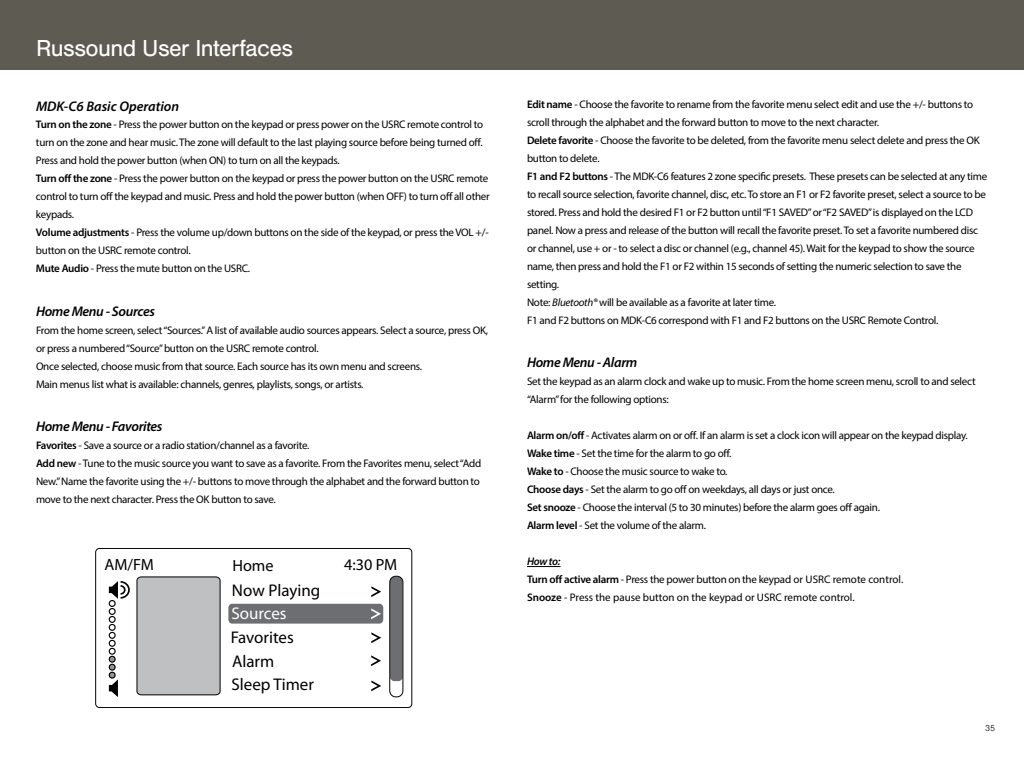
<style>
.page{position:relative;width:1024px;height:768px;background:#fff}
.page>*{position:absolute;margin:0;border:0;box-sizing:border-box;transform-origin:0 0}
.t1{font:24px "Nimbus San";letter-spacing:-.025em;color:#fff}
.t2{font:17px "Myriad";color:#000}
.t3{font:17px "Myriad";color:#fff}
.t4{font:16.2px "Myriad";color:#000}
.t5{font:italic 600 14px "Myriad Pro";letter-spacing:-.025em;color:#000}
.t6{font:italic 600 14px "Myriad Pro";color:#000}
.t7{font:11px/18px "Myriad Pro";letter-spacing:-.025em;color:#000}
.t8{font:11px/18px "Myriad Pro";color:#000}
.t9{font:300 9px "Nimbus San";color:#000}
.s1{font-weight:600}
.s2{font-style:italic}
.s3{font-weight:600;font-style:italic}
</style>
<div class="page">
<div style="left:0;top:0;width:1024px;height:70px;background:#5e5b52"></div>
<hr style="left:527px;top:566px;width:34px;height:1px;background:#000">
<div style="left:95px;top:548px;width:317px;height:160px;border:1px solid #000;border-radius:4px"></div>
<svg style="left:108px;top:576px;width:113px;height:121px"></svg>
<svg style="left:371px;top:586px;width:10px;height:11px"></svg>
<svg style="left:228px;top:604px;width:155px;height:20px;background:#727375"></svg>
<svg style="left:371px;top:632px;width:10px;height:11px"></svg>
<svg style="left:371px;top:655px;width:10px;height:11px"></svg>
<svg style="left:371px;top:681px;width:10px;height:10px"></svg>
<svg style="left:391px;top:577px;width:12px;height:104px"></svg>
<div style="left:389px;top:576px;width:14px;height:121px;border:1px solid #000;border-radius:6px"></div>
<h1 class="t1" style="left:36px;top:35px;width:259px">Russound User Interfaces</h1>
<p class="t6" style="left:36px;top:97px;width:145px">MDK-C6 Basic Operation</p>
<p class="t7" style="left:36px;top:116px;width:455px"><span class="s1">Turn on the zone</span> - Press the power button on the keypad or press power on the USRC remote control to turn on the zone and hear music. The zone will default to the last playing source before being turned off.<br>Press and hold the power button (when ON) to turn on all the keypads.<br><span class="s1">Turn off the zone</span> - Press the power button on the keypad or press the power button on the USRC remote control to turn off the keypad and music. Press and hold the power button (when OFF) to turn off all other keypads.<br><span class="s1">Volume adjustments</span> - Press the volume up/down buttons on the side of the keypad, or press the VOL +/- button on the USRC remote control.<br><span class="s1">Mute Audio</span> - Press the mute button on the USRC.</p>
<p class="t5" style="left:36px;top:302px;width:120px">Home Menu - Sources</p>
<p class="t7" style="left:36px;top:321px;width:454px">From the home screen, select “Sources.” A list of available audio sources appears. Select a source, press OK, or press a numbered “Source” button on the USRC remote control.<br>Once selected, choose music from that source. Each source has its own menu and screens.<br>Main menus list what is available: channels, genres, playlists, songs, or artists.</p>
<p class="t5" style="left:36px;top:417px;width:128px">Home Menu - Favorites</p>
<p class="t7" style="left:36px;top:436px;width:447px"><span class="s1">Favorites</span> - Save a source or a radio station/channel as a favorite.<br><span class="s1">Add new</span> - Tune to the music source you want to save as a favorite. From the Favorites menu, select “Add New.” Name the favorite using the +/- buttons to move through the alphabet and the forward button to move to the next character. Press the OK button to save.</p>
<h3 class="t4" style="left:105px;top:555px;width:51px">AM/FM</h3>
<h3 class="t4" style="left:344px;top:555px;width:55px">4:30 PM</h3>
<h2 class="t2" style="left:232px;top:580px;width:90px">Now Playing</h2>
<h3 class="t4" style="left:232px;top:555px;width:43px">Home</h3>
<h2 class="t3" style="left:231px;top:603px;width:57px">Sources</h2>
<h2 class="t2" style="left:231px;top:626px;width:65px">Favorites</h2>
<h2 class="t2" style="left:232px;top:674px;width:84px">Sleep Timer</h2>
<h2 class="t2" style="left:232px;top:651px;width:44px">Alarm</h2>
<p class="t7" style="left:527px;top:95px;width:462px"><span class="s1">Edit name</span> - Choose the favorite to rename from the favorite menu select edit and use the +/- buttons to scroll through the alphabet and the forward button to move to the next character.<br><span class="s1">Delete favorite</span> - Choose the favorite to be deleted, from the favorite menu select delete and press the OK button to delete.<br><span class="s1">F1 and F2 buttons</span> - The MDK-C6 features 2 zone specific presets. These presets can be selected at any time to recall source selection, favorite channel, disc, etc. To store an F1 or F2 favorite preset, select a source to be stored. Press and hold the desired F1 or F2 button until “F1 SAVED” or “F2 SAVED” is displayed on the LCD panel. Now a press and release of the button will recall the favorite preset. To set a favorite numbered disc or channel, use + or - to select a disc or channel (e.g., channel 45). Wait for the keypad to show the source name, then press and hold the F1 or F2 within 15 seconds of setting the numeric selection to save the setting.<br>Note: <span class="s2">Bluetooth®</span> will be available as a favorite at later time.<br>F1 and F2 buttons on MDK-C6 correspond with F1 and F2 buttons on the USRC Remote Control.</p>
<p class="t5" style="left:527px;top:354px;width:112px">Home Menu - Alarm</p>
<p class="t7" style="left:527px;top:373px;width:450px">Set the keypad as an alarm clock and wake up to music. From the home screen menu, scroll to and select “Alarm” for the following options:</p>
<p class="t7" style="left:527px;top:427px;width:442px"><span class="s1">Alarm on/off</span> - Activates alarm on or off. If an alarm is set a clock icon will appear on the keypad display.<br><span class="s1">Wake time</span> - Set the time for the alarm to go off.<br><span class="s1">Wake to</span> - Choose the music source to wake to.<br><span class="s1">Choose days</span> - Set the alarm to go off on weekdays, all days or just once.<br><span class="s1">Set snooze</span> - Choose the interval (5 to 30 minutes) before the alarm goes off again.<br><span class="s1">Alarm level</span> - Set the volume of the alarm.</p>
<p class="t8" style="left:527px;top:553px;width:378px"><span class="s3">How to:<br></span><span class="s1">Turn off active alarm</span> - Press the power button on the keypad or USRC remote control.<br><span class="s1">Snooze</span> - Press the pause button on the keypad or USRC remote control.</p>
<p class="t9" style="left:985px;top:723px;width:12px">35</p>
</div>
